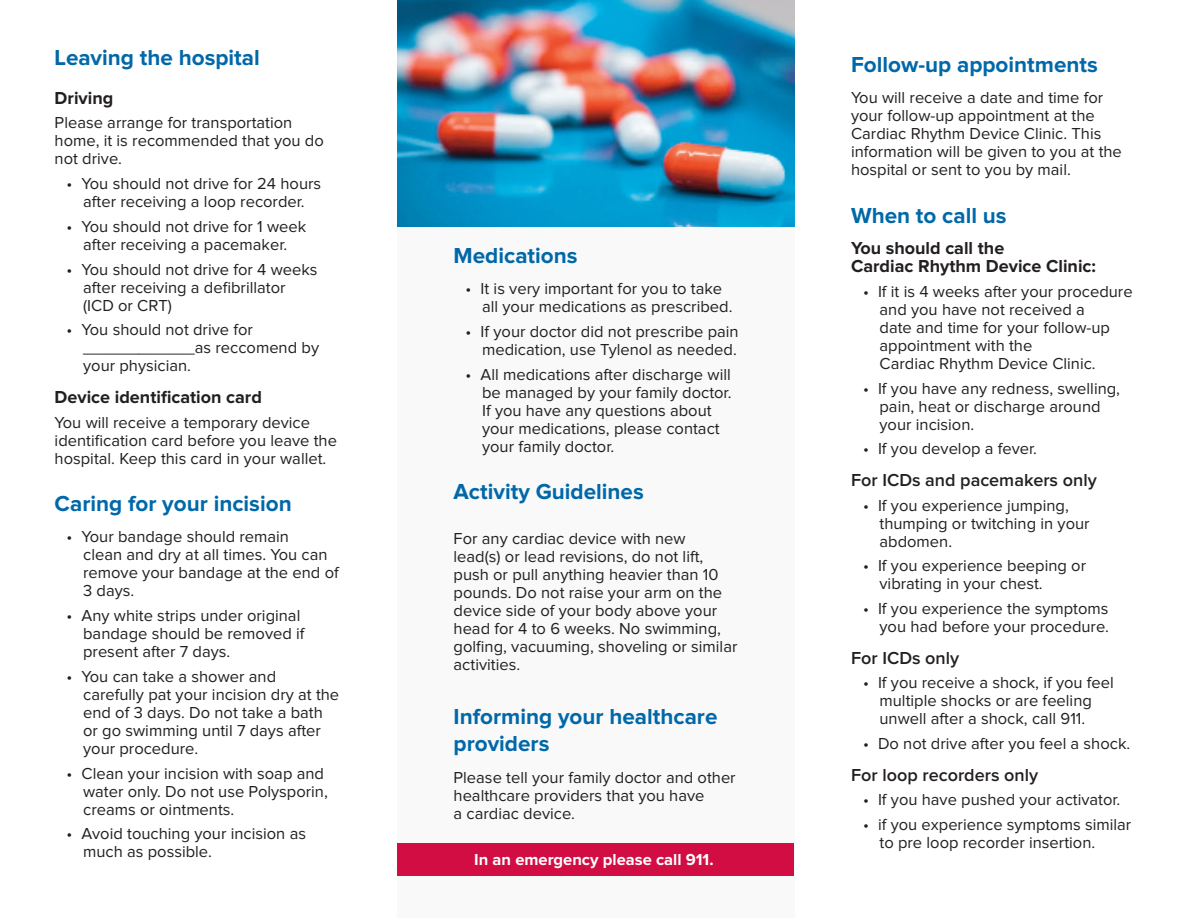
<style>
.page{position:relative;width:1188px;height:918px;background:#fff}
.page>*{position:absolute;margin:0;border:0;box-sizing:border-box;transform-origin:0 0}
.t1{font:700 22.5px/27px "Proxima Nova";color:#0068a9}
.t2{font:700 18px/18px "Proxima Nova";color:#231f20}
.t3{font:600 18px "Proxima Nova";color:#231f20}
.t4{font:16.5px/18px "Proxima Nova";color:#231f20}
.t5{font:700 16.5px "Proxima Nova";color:#fff}
</style>
<div class="page">
<div style="left:397px;top:215px;width:397px;height:703px;background:#f9f9f9"></div>
<div style="left:398px;top:844px;width:396px;height:32px;background:#d20d44"></div>
<img style="left:397px;top:0;width:397px;height:227px">
<h1 class="t1" style="left:55px;top:45px;width:207px">Leaving the hospital</h1>
<p class="t2" style="left:55px;top:89px;width:60px">Driving</p>
<p class="t4" style="left:55px;top:114px;width:271px">Please arrange for transportation home, it is recommended that you do not drive.</p>
<p class="t4" style="left:67px;top:175px;width:256px;text-align:center">• You should not drive for 24 hours after receiving a loop recorder.</p>
<p class="t4" style="left:67px;top:218px;width:241px;text-align:center">• You should not drive for 1 week after receiving a pacemaker.</p>
<p class="t4" style="left:83px;top:260px;width:236px;text-indent:-16px">• You should not drive for 4 weeks after receiving a defibrillator (ICD or CRT)</p>
<p class="t4" style="left:83px;top:321px;width:237px;text-indent:-16px">• You should not drive for ____________as reccomend by your physician.</p>
<p class="t2" style="left:55px;top:388px;width:209px">Device identification card</p>
<p class="t4" style="left:55px;top:413px;width:284px">You will receive a temporary device identification card before you leave the hospital. Keep this card in your wallet.</p>
<h1 class="t1" style="left:55px;top:490px;width:239px">Caring for your incision</h1>
<p class="t4" style="left:83px;top:528px;width:257px;text-indent:-16px">• Your bandage should remain<br>clean and dry at all times. You can remove your bandage at the end of<br>3 days.</p>
<p class="t4" style="left:83px;top:607px;width:223px;text-indent:-16px">• Any white strips under original bandage should be removed if present after 7 days.</p>
<p class="t4" style="left:83px;top:668px;width:258px;text-indent:-16px">• You can take a shower and carefully pat your incision dry at the end of 3 days. Do not take a bath or go swimming until 7 days after your procedure.</p>
<p class="t4" style="left:83px;top:764px;width:246px;text-indent:-16px">• Clean your incision with soap and water only. Do not use Polysporin, creams or ointments.</p>
<p class="t4" style="left:83px;top:825px;width:224px;text-indent:-16px">• Avoid touching your incision as much as possible.</p>
<h1 class="t1" style="left:454px;top:243px;width:125px">Medications</h1>
<p class="t4" style="left:482px;top:280px;width:252px;text-indent:-16px">• It is very important for you to take all your medications as prescribed.</p>
<p class="t4" style="left:466px;top:323px;width:275px;text-align:right">• If your doctor did not prescribe pain medication, use Tylenol as needed.</p>
<p class="t4" style="left:482px;top:366px;width:251px;text-indent:-16px">• All medications after discharge will be managed by your family doctor.<br>If you have any questions about your medications, please contact your family doctor.</p>
<h1 class="t1" style="left:454px;top:479px;width:192px">Activity Guidelines</h1>
<p class="t4" style="left:454px;top:530px;width:285px">For any cardiac device with new<br>lead(s) or lead revisions, do not lift, push or pull anything heavier than 10 pounds. Do not raise your arm on the device side of your body above your head for 4 to 6 weeks. No swimming, golfing, vacuuming, shoveling or similar activities.</p>
<h1 class="t1" style="left:454px;top:704px;width:265px">Informing your healthcare providers</h1>
<p class="t4" style="left:454px;top:769px;width:284px">Please tell your family doctor and other healthcare providers that you have<br>a cardiac device.</p>
<p class="t5" style="left:474px;top:851px;width:241px">In an emergency please call 911.</p>
<h1 class="t1" style="left:851px;top:51px;width:248px">Follow-up appointments</h1>
<p class="t4" style="left:851px;top:89px;width:272px">You will receive a date and time for your follow-up appointment at the Cardiac Rhythm Device Clinic. This information will be given to you at the hospital or sent to you by mail.</p>
<h1 class="t1" style="left:851px;top:202px;width:157px">When to call us</h1>
<p class="t2" style="left:851px;top:239px;width:246px">You should call the<br>Cardiac Rhythm Device Clinic:</p>
<p class="t4" style="left:880px;top:283px;width:255px;text-indent:-16px">• If it is 4 weeks after your procedure and you have not received a<br>date and time for your follow-up appointment with the<br>Cardiac Rhythm Device Clinic.</p>
<p class="t4" style="left:880px;top:379px;width:242px;text-indent:-16px">• If you have any redness, swelling, pain, heat or discharge around your incision.</p>
<p class="t4" style="left:863px;top:440px;width:176px">• If you develop a fever.</p>
<p class="t3" style="left:851px;top:470px;width:247px">For ICDs and pacemakers only</p>
<p class="t4" style="left:880px;top:496px;width:212px;text-indent:-16px">• If you experience jumping, thumping or twitching in your abdomen.</p>
<p class="t4" style="left:880px;top:557px;width:208px;text-indent:-16px">• If you experience beeping or vibrating in your chest.</p>
<p class="t4" style="left:863px;top:600px;width:248px;text-align:right">• If you experience the symptoms you had before your procedure.</p>
<p class="t3" style="left:851px;top:647px;width:110px">For ICDs only</p>
<p class="t4" style="left:880px;top:674px;width:236px;text-indent:-16px">• If you receive a shock, if you feel multiple shocks or are feeling unwell after a shock, call 911.</p>
<p class="t4" style="left:863px;top:735px;width:269px">• Do not drive after you feel a shock.</p>
<p class="t3" style="left:851px;top:764px;width:189px">For loop recorders only</p>
<p class="t4" style="left:863px;top:791px;width:259px">• If you have pushed your activator.</p>
<p class="t4" style="left:880px;top:816px;width:253px;text-indent:-16px">• if you experience symptoms similar to pre loop recorder insertion.</p>
</div>
